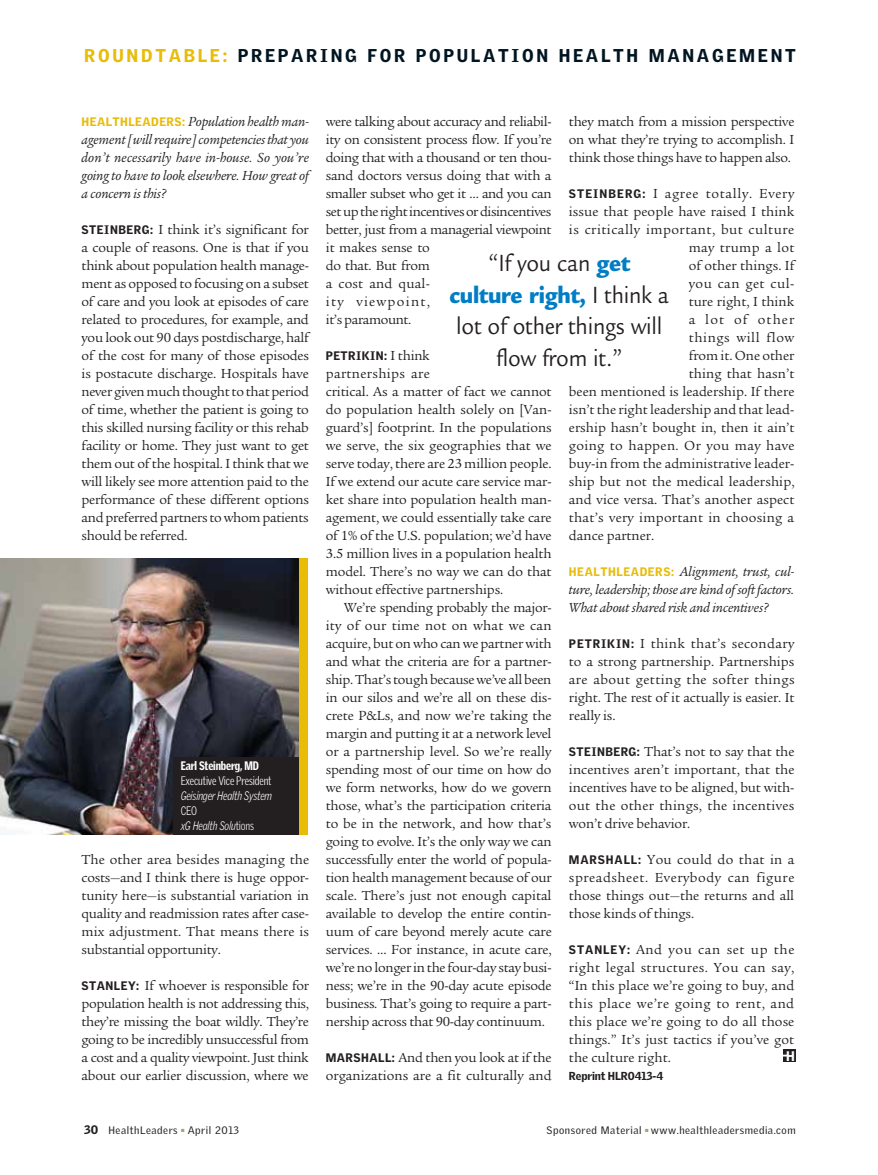
<style>
.page{position:relative;width:878px;height:1175px;background:#fff}
.page>*{position:absolute;margin:0;border:0;box-sizing:border-box;transform-origin:0 0}
.t1{font:25.5px/31.5px "Legacy Sans Std";letter-spacing:-.01em;color:#231f20;text-align:center;scale:.9 1}
.t2{font:900 18px "Griffith Gothic";letter-spacing:.15em;color:#001522}
.t3{font:14.25px/18px "Legacy Serif Std";letter-spacing:-.01em;color:#231f20;text-align:justify}
.t4{font:14.25px/18px "Legacy Serif Std";letter-spacing:-.03em;color:#231f20}
.t5{font:italic 14.25px/18px "Legacy Serif Std";letter-spacing:-.01em;color:#231f20;text-align:justify}
.t6{font:14.25px "Legacy Serif Std";letter-spacing:.035em;color:#231f20}
.t7{font:14.25px "Legacy Serif Std";letter-spacing:.02em;color:#231f20}
.t8{font:14.25px "Legacy Serif Std";letter-spacing:.045em;color:#231f20}
.t9{font:14.25px "Legacy Serif Std";letter-spacing:.025em;color:#231f20}
.t10{font:14.25px "Legacy Serif Std";letter-spacing:.01em;color:#231f20}
.t11{font:14.25px "Legacy Serif Std";letter-spacing:.04em;color:#231f20}
.t12{font:14.25px "Legacy Serif Std";letter-spacing:.08em;color:#231f20}
.t13{font:900 13.5px "Griffith Gothic";color:#fff}
.t14{font:italic 300 12px/15px "Griffith Gothic";letter-spacing:-.015em;color:#fff;scale:.8 1}
.t15{font:300 12px "Griffith Gothic Cond";letter-spacing:-.015em;color:#fff}
.t16{font:900 12px "Griffith Gothic Cond";color:#fff}
.t17{font:900 12px "Griffith Gothic";letter-spacing:.04em;color:#231f20}
.t18{font:900 11.25px "Griffith Gothic";color:#231f20}
.t19{font:10.5px "Griffith Gothic";letter-spacing:.05em;color:#231f20}
.s1{color:#e8bc07}
.s2{font-family:"Griffith Gothic";font-weight:900;font-style:normal;font-size:12px;color:#e8bc07}
.s3{font-family:"Griffith Gothic";font-weight:900;font-size:12px}
.s4{font-style:normal}
.s5{font-family:"Legacy Serif Std";font-weight:400;font-size:14.25px}
.s6{font-weight:900;color:#007dc5}
.s7{font-weight:900;font-size:12px}
</style>
<div class="page">
<svg style="left:783px;top:1049px;width:12px;height:12px"></svg>
<img style="left:0;top:558px;width:299px;height:276px">
<div style="left:173px;top:757px;width:126px;height:77px;background:#231f20"></div>
<div style="left:299px;top:558px;width:9px;height:276px;background:#e8bc07"></div>
<p class="t2" style="left:84px;top:45px;width:713px"><span class="s1">ROUNDTABLE:</span> PREPARING FOR POPULATION HEALTH M ANAGEMENT</p>
<p class="t5" style="left:82px;top:113px;width:229px"><span class="s2">H EALTHLEADERS:</span> Population health man&shy;agement [will require] competencies that you don’t necessarily have in-house. So you’re going to have to look elsewhere. How great of a concern is this?</p>
<p class="t3" style="left:82px;top:221px;width:229px"><span class="s3">STEINBERG:</span> I think it’s significant for a couple of reasons. One is that if you think about population health manage&shy;ment as opposed to focusing on a subset of care and you look at episodes of care related to procedures, for example, and you look out 90 days postdischarge, half of the cost for many of those episodes is postacute discharge. Hospitals have never given much thought to that period of time, whether the patient is going to this skilled nursing facility or this rehab facility or home. They just want to get them out of the hospital. I think that we will likely see more attention paid to the performance of these different options and preferred partners to whom patients should be referred.</p>
<p class="t16" style="left:181px;top:759px;width:80px">Earl Steinberg, MD</p>
<p class="t15" style="left:181px;top:774px;width:92px">Executive Vice President</p>
<p class="t14" style="left:181px;top:788px;width:116px">Geisinger Health System</p>
<p class="t14" style="left:181px;top:803px;width:93px"><span class="s4">CEO<br></span>xG Health Solu<span class="s4">tions</span></p>
<p class="t3" style="left:82px;top:851px;width:229px">The other area besides managing the costs—and I think there is huge oppor&shy;tunity here—is substantial variation in quality and readmission rates after case&shy;mix adjustment. That means there is substantial opportunity.</p>
<p class="t3" style="left:82px;top:977px;width:229px"><span class="s3">STANLEY:</span> If whoever is responsible for population health is not addressing this, they’re missing the boat wildly. They’re going to be incredibly unsuccessful from a cost and a quality viewpoint. Just think about our earlier discussion, where we</p>
<p class="t4" style="left:326px;top:113px;width:227px">were talking about accuracy and reliabil&shy;ity on consistent process flow. If you’re doing that with a thousand or ten thou&shy;sand doctors versus doing that with a smaller subset who get it … and you can set up the right incentives or disincentives better, just from a managerial viewpoint it makes sense to<br>do that. But from<br>a cost and qual-<br>ity viewpoint,<br>it’s paramount.</p>
<p class="t17" style="left:326px;top:348px;width:106px">PETRIKIN: <span class="s5">I think</span></p>
<p class="t3" style="left:326px;top:365px;width:227px;text-align:left">partnerships are<br>critical. As a matter of fact we cannot do population health solely on [Van&shy;guard’s] footprint. In the populations we serve, the six geographies that we serve today, there are 23 million people.<br>If we extend our acute care service mar&shy;ket share into population health man&shy;agement, we could essentially take care of 1% of the U.S. population; we’d have 3.5 million lives in a population health model. There’s no way we can do that without effective partnerships.</p>
<p class="t3" style="left:326px;top:599px;width:227px;text-indent:18px">We’re spending probably the major&shy;ity of our time not on what we can acquire, but on who can we partner with and what the criteria are for a partner&shy;ship. That’s tough because we’ve all been in our silos and we’re all on these dis&shy;crete P&amp;Ls, and now we’re taking the margin and putting it at a network level or a partnership level. So we’re really spending most of our time on how do we form networks, how do we govern those, what’s the participation criteria to be in the network, and how that’s going to evolve. It’s the only way we can successfully enter the world of popula&shy;tion health management because of our scale. There’s just not enough capital available to develop the entire contin&shy;uum of care beyond merely acute care services. … For instance, in acute care, we’re no longer in the four-day stay busi&shy;ness; we’re in the 90-day acute episode business. That’s going to require a part&shy;nership across that 90-day continuum.</p>
<p class="t3" style="left:326px;top:1049px;width:227px"><span class="s3">M ARSHALL:</span> And then you look at if the organizations are a fit culturally and</p>
<p class="t3" style="left:569px;top:113px;width:227px">they match from a mission perspective on what they’re trying to accomplish. I think those things have to happen also.</p>
<p class="t8" style="left:569px;top:185px;width:227px"><span class="s3">STEINBERG:</span> I agree totally. Every</p>
<p class="t3" style="left:569px;top:203px;width:227px">issue that people have raised I think</p>
<p class="t6" style="left:569px;top:221px;width:227px">is critically important, but culture</p>
<p class="t7" style="left:688px;top:239px;width:107px">may trump a lot</p>
<p class="t3" style="left:688px;top:257px;width:107px">of other things. If</p>
<p class="t6" style="left:688px;top:275px;width:107px">you can get cul-</p>
<p class="t3" style="left:688px;top:293px;width:107px">ture right, I think</p>
<p class="t12" style="left:688px;top:311px;width:107px">a lot of other</p>
<p class="t11" style="left:688px;top:329px;width:107px">things will flow</p>
<p class="t3" style="left:688px;top:347px;width:107px">from it. One other</p>
<p class="t10" style="left:688px;top:365px;width:107px">thing that hasn’t</p>
<p class="t3" style="left:569px;top:383px;width:227px">been mentioned is leadership. If there</p>
<p class="t3" style="left:569px;top:401px;width:227px">isn’t the right leadership and that lead-</p>
<p class="t3" style="left:569px;top:419px;width:227px">ership hasn’t bought in, then it ain’t</p>
<p class="t9" style="left:569px;top:437px;width:227px">going to happen. Or you may have</p>
<p class="t3" style="left:569px;top:455px;width:227px">buy-in from the administrative leader-</p>
<p class="t3" style="left:569px;top:473px;width:227px">ship but not the medical leadership,</p>
<p class="t3" style="left:569px;top:491px;width:227px">and vice versa. That’s another aspect</p>
<p class="t7" style="left:569px;top:509px;width:227px">that’s very important in choosing a</p>
<p class="t3" style="left:569px;top:527px;width:87px">dance partner.</p>
<p class="t5" style="left:569px;top:563px;width:227px"><span class="s2">H EALTHLEADERS:</span> Alignment, trust, cul&shy;ture, leadership; those are kind of soft factors.<br>What about shared risk and incentives?</p>
<p class="t3" style="left:569px;top:635px;width:227px"><span class="s3">PETRIKIN:</span> I think that’s secondary to a strong partnership. Partnerships are about getting the softer things right. The rest of it actually is easier. It really is.</p>
<p class="t3" style="left:569px;top:743px;width:227px"><span class="s3">STEINBERG:</span> That’s not to say that the incentives aren’t important, that the incentives have to be aligned, but with&shy;out the other things, the incentives won’t drive behavior.</p>
<p class="t3" style="left:569px;top:851px;width:227px"><span class="s3">M ARSHALL:</span> You could do that in a spreadsheet. Everybody can figure those things out—the returns and all those kinds of things.</p>
<p class="t3" style="left:569px;top:941px;width:227px"><span class="s3">STANLEY:</span> And you can set up the right legal structures. You can say, “In this place we’re going to buy, and this place we’re going to rent, and this place we’re going to do all those things.” It’s just tactics if you’ve got the culture right.</p>
<p class="t18" style="left:569px;top:1069px;width:96px">REPRINT HLR0413-4</p>
<h1 class="t1" style="left:449px;top:248px;width:245px">“If you can <span class="s6">get culture right,</span> I think a lot of other things will flow from it.”</h1>
<p class="t13" style="left:786px;top:1047px;width:9px">H</p>
<p class="t19" style="left:84px;top:1124px;width:156px"><span class="s7">30</span> HealthLeaders <sup>■</sup> April 2013</p>
<p class="t19" style="left:546px;top:1124px;width:250px">Sponsored Material <sup>■</sup> www.healthleadersmedia.com</p>
</div>
